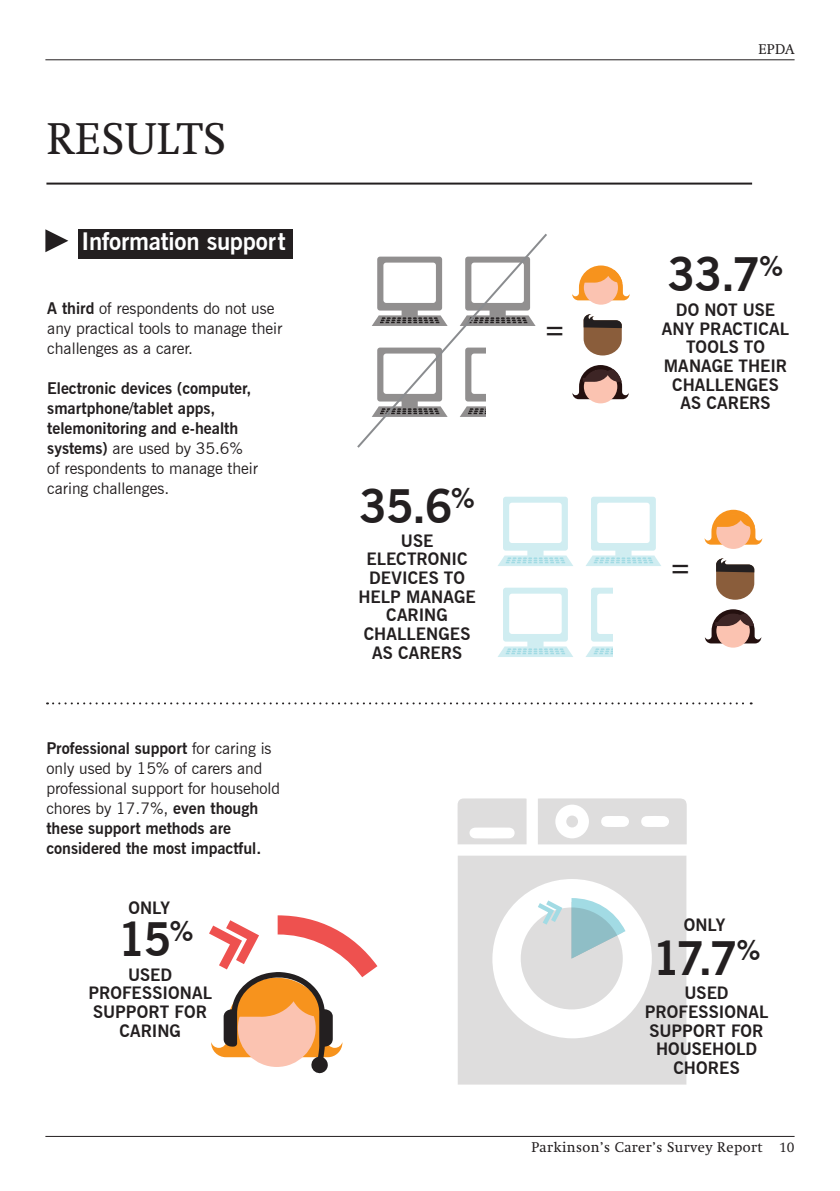
<style>
.page{position:relative;width:840px;height:1191px;background:#fff}
.page>*{position:absolute;margin:0;border:0;box-sizing:border-box;transform-origin:0 0}
.t1{font:700 46px "News Gothic BT";letter-spacing:-.045em;color:#231f20}
.t2{font:44px "Swift";letter-spacing:.015em;color:#231f20}
.t3{font:30px "Swift";color:#231f20}
.t4{font:700 24px "News Gothic BT";letter-spacing:-.01em;color:#fff}
.t5{font:700 17px/18.6px "News Gothic BT";color:#231f20;text-align:center}
.t6{font:16px/20px "News Gothic BT";color:#231f20}
.t7{font:700 16px/20px "News Gothic BT";color:#231f20}
.t8{font:14px "Swift";letter-spacing:.03em;color:#231f20}
.s1{font-weight:700}
.s2{font-weight:400}
.s3{font-weight:300}
</style>
<div class="page">
<hr style="left:45px;top:1136px;width:749px;height:1px;background:#231f20">
<hr style="left:45px;top:59px;width:749px;height:1px;background:#231f20">
<svg style="left:498px;top:587px;width:75px;height:70px"></svg>
<div style="left:509px;top:593px;width:52px;height:41px;background:#fff;border-radius:3px"></div>
<svg style="left:498px;top:497px;width:75px;height:69px"></svg>
<div style="left:509px;top:503px;width:52px;height:40px;background:#fff;border-radius:3px"></div>
<svg style="left:586px;top:497px;width:75px;height:69px"></svg>
<div style="left:597px;top:503px;width:52px;height:40px;background:#fff;border-radius:3px"></div>
<svg style="left:586px;top:587px;width:27px;height:70px"></svg>
<div style="left:597px;top:593px;width:52px;height:41px;background:#fff;border-radius:3px"></div>
<div style="left:583px;top:270px;width:34px;height:35px;background:#fbc3b1;border-radius:50%"></div>
<div style="left:716px;top:515px;width:34px;height:34px;background:#fbc3b1;border-radius:50%"></div>
<svg style="left:572px;top:265px;width:57px;height:35px"></svg>
<svg style="left:704px;top:510px;width:57px;height:34px"></svg>
<svg style="left:47px;top:702px;width:704px;height:2px"></svg>
<svg style="left:209px;top:915px;width:168px;height:158px"></svg>
<div style="left:583px;top:370px;width:34px;height:33px;background:#fbc3b1;border-radius:50%"></div>
<div style="left:716px;top:614px;width:33px;height:33px;background:#fbc3b1;border-radius:50%"></div>
<svg style="left:572px;top:365px;width:56px;height:34px"></svg>
<svg style="left:704px;top:609px;width:56px;height:34px"></svg>
<svg style="left:583px;top:314px;width:38px;height:41px"></svg>
<svg style="left:716px;top:558px;width:37px;height:42px"></svg>
<svg style="left:357px;top:233px;width:190px;height:215px"></svg>
<svg style="left:458px;top:855px;width:228px;height:229px;background:#e1e0e0"></svg>
<svg style="left:457px;top:798px;width:69px;height:46px"></svg>
<svg style="left:538px;top:798px;width:148px;height:46px"></svg>
<svg style="left:502px;top:898px;width:138px;height:129px"></svg>
<hr style="left:46px;top:183px;width:705px;height:2px;background:#231f20">
<svg style="left:45px;top:229px;width:23px;height:23px"></svg>
<div style="left:79px;top:229px;width:214px;height:30px;background:#231f20"></div>
<h2 class="t2" style="left:47px;top:114px;width:181px">RESULTS</h2>
<h3 class="t4" style="left:82px;top:227px;width:205px">Information support</h3>
<p class="t6" style="left:47px;top:298px;width:236px"><span class="s1">A third</span> of respondents do not use any practical tools to manage their challenges as a carer.</p>
<p class="t7" style="left:47px;top:378px;width:212px">Electronic devices (computer, smartphone/tablet apps, telemonitoring and e-health systems) <span class="s2">are used by 35.6% of respondents to manage their caring challenges.</span></p>
<p class="t6" style="left:46px;top:738px;width:235px"><span class="s1">Professional support</span> for caring is only used by 15% of carers and professional support for household chores by 17.7%, <span class="s1">even though these support methods are considered the most impactful.</span></p>
<p class="t5" style="left:128px;top:898px;width:43px">ONLY</p>
<h1 class="t1" style="left:118px;top:912px;width:77px">15<sup>%</sup></h1>
<p class="t5" style="left:88px;top:965px;width:125px">USED<br>PROFESSIONAL<br>SUPPORT FOR<br>CARING</p>
<h1 class="t1" style="left:359px;top:478px;width:117px">35.6<sup>%</sup></h1>
<p class="t5" style="left:358px;top:531px;width:119px">USE<br>ELECTRONIC<br>DEVICES TO<br>HELP MANAGE<br>CARING<br>CHALLENGES<br>AS CARERS</p>
<h3 class="t3" style="left:546px;top:313px;width:18px">=</h3>
<p class="t8" style="left:757px;top:41px;width:38px">EPDA</p>
<h1 class="t1" style="left:667px;top:247px;width:117px">33.7<sup>%</sup></h1>
<p class="t5" style="left:661px;top:300px;width:128px">DO NOT USE<br>ANY PRACTICAL<br>TOOLS TO<br>MANAGE THEIR<br>CHALLENGES<br>AS CARERS</p>
<h3 class="t3" style="left:671px;top:552px;width:18px">=</h3>
<p class="t5" style="left:683px;top:915px;width:43px">ONLY</p>
<h1 class="t1" style="left:652px;top:931px;width:109px">17.7<sup>%</sup></h1>
<p class="t5" style="left:644px;top:983px;width:125px">USED<br>PROFESSIONAL<br>SUPPORT FOR<br>HOUSEHOLD<br>CHORES</p>
<p class="t8" style="left:531px;top:1139px;width:264px">Parkinson’s Carer’s Survey Report <span class="s3">10</span></p>
</div>
